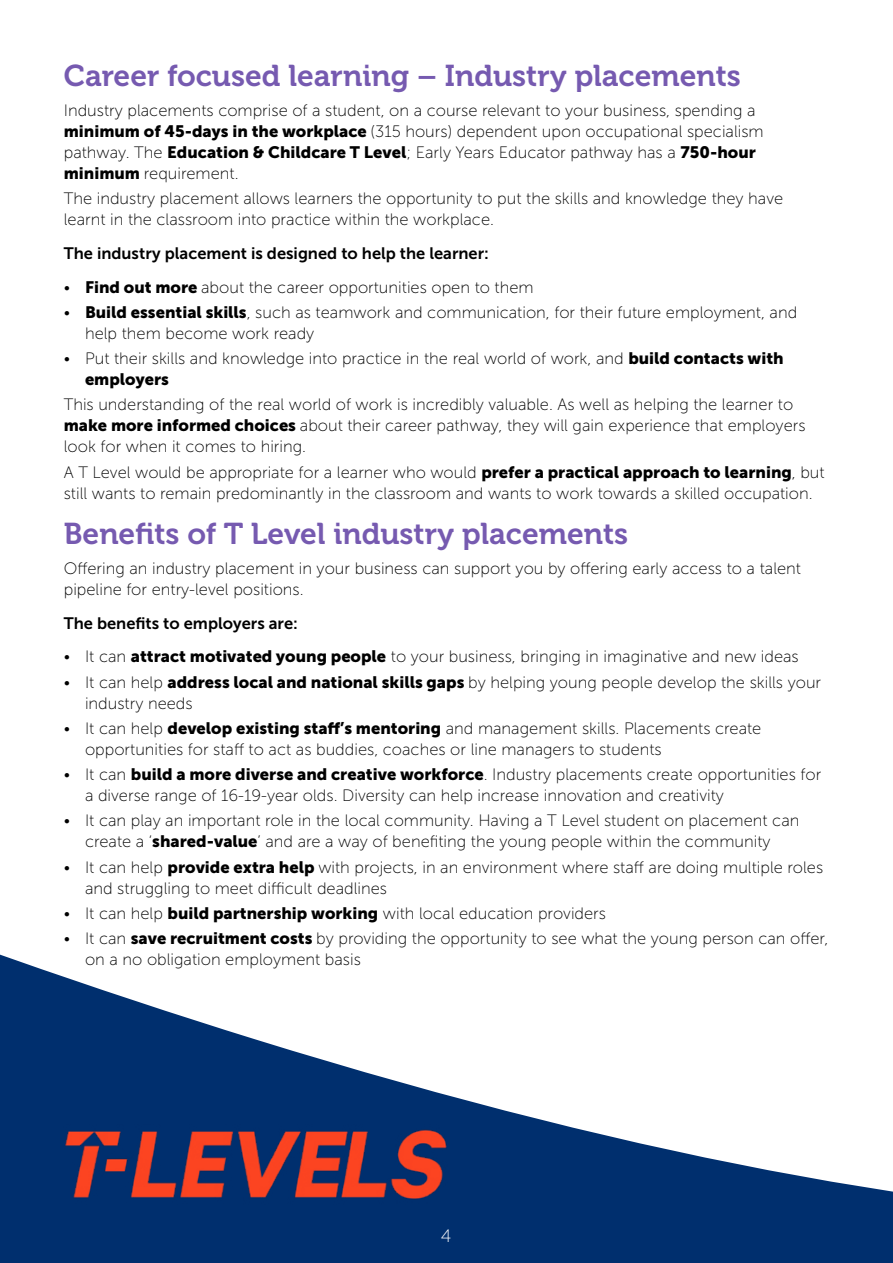
<style>
.page{position:relative;width:893px;height:1263px;background:#002f6e}
.page>*{position:absolute;margin:0;border:0;box-sizing:border-box;transform-origin:0 0}
.t1{font:30px "Museo 700";color:#765ab0}
.t2{font:18px "Museo Sans 100";color:#fff}
.t3{font:16.5px/21px "Museo Sans 100";color:#000}
.t4{font:16.5px "Museo Sans 700";color:#000}
.t5{font:16.5px "Museo Sans 900";color:#000}
.s1{font-family:"Museo Sans 900"}
</style>
<div class="page">
<div style="left:0;top:0;width:893px;height:1192px;background:#fff"></div>
<img style="left:64px;top:1124px;width:389px;height:75px">
<h1 class="t1" style="left:64px;top:59px;width:679px">Career focused learning – Industry placements</h1>
<p class="t3" style="left:64px;top:100px;width:701px">Industry placements comprise of a student, on a course relevant to your business, spending a <span class="s1">minimum of 45-days in the workplace</span> (315 hours) dependent upon occupational specialism pathway. The <span class="s1">Education &amp; Childcare T Level</span>; Early Years Educator pathway has a <span class="s1">750-hour minimum</span> requirement.</p>
<p class="t3" style="left:64px;top:188px;width:721px">The industry placement allows learners the opportunity to put the skills and knowledge they have learnt in the classroom into practice within the workplace.</p>
<p class="t4" style="left:64px;top:244px;width:427px">The industry placement is designed to help the learner:</p>
<p class="t3" style="left:64px;top:277px;width:471px">• <span class="s1">Find out more</span> about the career opportunities open to them</p>
<p class="t3" style="left:85px;top:302px;width:714px;text-indent:-21px">• <span class="s1">Build essential skills</span>, such as teamwork and communication, for their future employment, and help them become work ready</p>
<p class="t3" style="left:64px;top:348px;width:721px">• Put their skills and knowledge into practice in the real world of work, and <span class="s1">build contacts with</span></p>
<p class="t5" style="left:85px;top:370px;width:85px">employers</p>
<p class="t3" style="left:64px;top:394px;width:743px">This understanding of the real world of work is incredibly valuable. As well as helping the learner to <span class="s1">make more informed choices</span> about their career pathway, they will gain experience that employers look for when it comes to hiring.</p>
<p class="t3" style="left:64px;top:462px;width:762px">A T Level would be appropriate for a learner who would <span class="s1">prefer a practical approach to learning</span>, but still wants to remain predominantly in the classroom and wants to work towards a skilled occupation.</p>
<h1 class="t1" style="left:64px;top:517px;width:566px">Benefits of T Level industry placements</h1>
<p class="t3" style="left:64px;top:558px;width:739px">Offering an industry placement in your business can support you by offering early access to a talent pipeline for entry-level positions.</p>
<p class="t4" style="left:64px;top:614px;width:236px">The benefits to employers are:</p>
<p class="t3" style="left:64px;top:646px;width:736px">• It can <span class="s1">attract motivated young people</span> to your business, bringing in imaginative and new ideas</p>
<p class="t3" style="left:85px;top:672px;width:738px;text-indent:-21px">• It can help <span class="s1">address local and national skills gaps</span> by helping young people develop the skills your industry needs</p>
<p class="t3" style="left:85px;top:718px;width:678px;text-indent:-21px">• It can help <span class="s1">develop existing staff’s mentoring</span> and management skills. Placements create opportunities for staff to act as buddies, coaches or line managers to students</p>
<p class="t3" style="left:85px;top:764px;width:738px;text-indent:-21px">• It can <span class="s1">build a more diverse and creative workforce</span>. Industry placements create opportunities for a diverse range of 16-19-year olds. Diversity can help increase innovation and creativity</p>
<p class="t3" style="left:64px;top:810px;width:737px;text-align:center">• It can play an important role in the local community. Having a T Level student on placement can create a ‘<span class="s1">shared-value</span>’ and are a way of benefiting the young people within the community</p>
<p class="t3" style="left:85px;top:857px;width:740px;text-indent:-21px">• It can help <span class="s1">provide extra help</span> with projects, in an environment where staff are doing multiple roles and struggling to meet difficult deadlines</p>
<p class="t3" style="left:64px;top:903px;width:544px">• It can help <span class="s1">build partnership working</span> with local education providers</p>
<p class="t3" style="left:85px;top:928px;width:745px;text-indent:-21px">• It can <span class="s1">save recruitment costs</span> by providing the opportunity to see what the young person can offer, on a no obligation employment basis</p>
<p class="t2" style="left:441px;top:1227px;width:12px">4</p>
</div>
